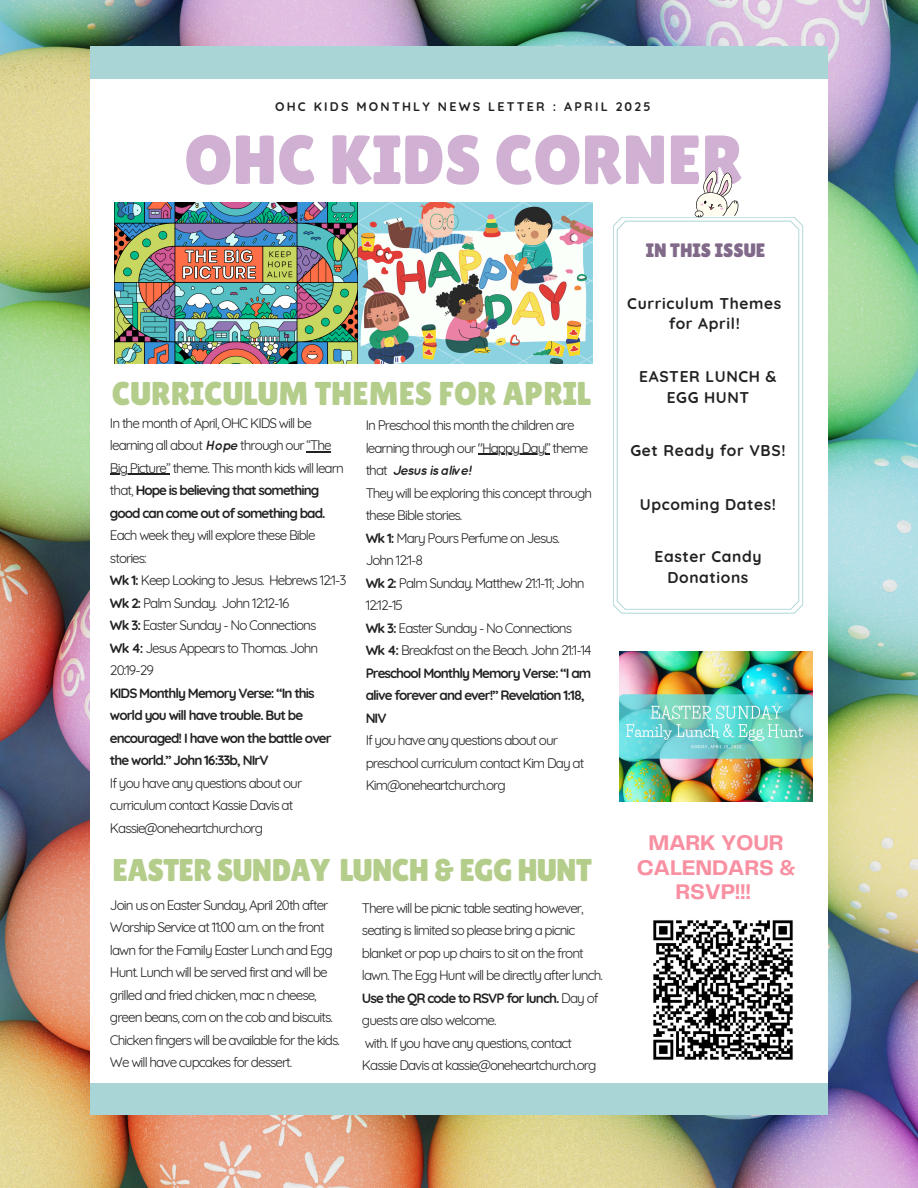
<style>
.page{position:relative;width:918px;height:1188px;background:#fff}
.page>*{position:absolute;margin:0;border:0;box-sizing:border-box;transform-origin:0 0}
.t1{font:69.3px "Lilita One";color:#d0b1d3}
.t2{font:33px "Lilita One";color:#b4cd8b}
.t3{font:31.5px "Lilita One";letter-spacing:-.02em;color:#b4cd8b}
.t4{font:700 22.05px/24.8px "Telegraf";letter-spacing:-.01em;color:#f890a2;text-align:center}
.t5{font:19.35px "Lilita One";color:#806989}
.t6{font:700 15.6px/20.2px "Quicksand";letter-spacing:.04em;color:#222;text-align:center}
.t7{font:13.5px/22.5px "Quicksand";letter-spacing:-.07em;color:#222}
.t8{font:700 13.5px/22.5px "Quicksand";letter-spacing:-.07em;color:#222}
.t9{font:700 12.45px "Quicksand";letter-spacing:.18em;color:#222}
.s1{font-weight:700;font-style:italic}
.s2{font-weight:700}
.s3{font-weight:400}
</style>
<div class="page">
<img style="left:0;top:0;width:918px;height:1188px">
<div style="left:90px;top:59px;width:737px;height:1044px;background:#fff"></div>
<div style="left:90px;top:1083px;width:737px;height:31px;background:#aad5d7"></div>
<div style="left:90px;top:47px;width:737px;height:32px;background:#aad5d7"></div>
<svg style="left:613px;top:217px;width:190px;height:397px"></svg>
<img style="left:115px;top:202px;width:477px;height:161px">
<img style="left:620px;top:652px;width:192px;height:150px">
<img style="left:653px;top:920px;width:140px;height:140px">
<hr style="left:478px;top:454px;width:72px;height:1px;background:#222">
<svg style="left:694px;top:170px;width:45px;height:47px"></svg>
<hr style="left:306px;top:451px;width:25px;height:2px;background:#222">
<hr style="left:110px;top:474px;width:60px;height:1px;background:#222">
<h2 class="t9" style="left:275px;top:98px;width:377px">OHC KIDS MONTHLY NEWS LETTER : APRIL 2025</h2>
<h6 class="t1" style="left:184px;top:120px;width:560px">OHC KIDS CORNER</h6>
<p class="t5" style="left:646px;top:239px;width:121px">IN THIS ISSUE</p>
<p class="t2" style="left:112px;top:375px;width:481px">CURRICULUM THEMES FOR APRIL</p>
<p class="t7" style="left:110px;top:411px;width:223px">In the month of April, OHC KIDS will be learning all about <span class="s1">Hope</span> through our “The</p>
<p class="t7" style="left:110px;top:456px;width:238px">Big Picture” theme. This month kids will learn that, <span class="s2">Hope is believing that something good can come out of something bad.<br></span>Each week they will explore these Bible stories:<br><span class="s2">Wk 1:</span> Keep Looking to Jesus. Hebrews 12:1-3<br><span class="s2">Wk 2:</span> Palm Sunday. John 12:12-16</p>
<p class="t7" style="left:110px;top:614px;width:208px"><span class="s2">Wk 3:</span> Easter Sunday - No Connections</p>
<p class="t7" style="left:110px;top:636px;width:210px"><span class="s2">Wk 4:</span> Jesus Appears to Thomas. John</p>
<p class="t8" style="left:110px;top:659px;width:206px"><span class="s3">20:19-29<br></span>KIDS Monthly Memory Verse: “In this</p>
<p class="t8" style="left:110px;top:704px;width:223px">world you will have trouble. But be encouraged! I have won the battle over the world.” John 16:33b, NIrV<br><span class="s3">If you have any questions about our</span></p>
<p class="t7" style="left:110px;top:794px;width:185px">curriculum contact Kassie Davis at<br>Kassie@oneheartchurch.org</p>
<p class="t3" style="left:113px;top:852px;width:481px">EASTER SUNDAY LUNCH &amp; EGG HUNT</p>
<h1 class="t7" style="left:366px;top:414px;width:224px">In Preschool this month the children are learning through our "Happy Day!” theme</h1>
<p class="t7" style="left:366px;top:459px;width:228px">that <span class="s1">Jesus is alive!<br></span>They will be exploring this concept through these Bible stories.</p>
<p class="t7" style="left:366px;top:526px;width:196px"><span class="s2">Wk 1:</span> Mary Pours Perfume on Jesus.</p>
<p class="t7" style="left:366px;top:549px;width:59px">John 12:1-8</p>
<h4 class="t7" style="left:366px;top:571px;width:220px"><span class="s2">Wk 2:</span> Palm Sunday. Matthew 21:1-11; John<br>12:12-15</h4>
<h6 class="t7" style="left:366px;top:616px;width:208px"><span class="s2">Wk 3:</span> Easter Sunday - No Connections</h6>
<h5 class="t7" style="left:366px;top:639px;width:228px"><span class="s2">Wk 4:</span> Breakfast on the Beach. John 21:1-14</h5>
<h6 class="t8" style="left:366px;top:661px;width:227px">Preschool Monthly Memory Verse: “I am alive forever and ever!” Revelation 1:18,<br>NIV</h6>
<h6 class="t7" style="left:366px;top:729px;width:220px">If you have any questions about our preschool curriculum contact Kim Day at<br>Kim@oneheartchurch.org</h6>
<p class="t7" style="left:110px;top:894px;width:231px">Join us on Easter Sunday, April 20th after Worship Service at 11:00 a.m. on the front lawn for the Family Easter Lunch and Egg Hunt. Lunch will be served first and will be grilled and fried chicken, mac n cheese, green beans, corn on the cob and biscuits.<br>Chicken fingers will be available for the kids.<br>We will have cupcakes for dessert.</p>
<p class="t7" style="left:362px;top:896px;width:242px">There will be picnic table seating however, seating is limited so please bring a picnic blanket or pop up chairs to sit on the front lawn. The Egg Hunt will be directly after lunch.</p>
<p class="t8" style="left:362px;top:986px;width:238px">Use the QR code to RSVP for lunch. <span class="s3">Day of guests are also welcome.</span></p>
<p class="t7" style="left:362px;top:1031px;width:236px">with. If you have any questions, contact<br>Kassie Davis at kassie@oneheartchurch.org</p>
<p class="t6" style="left:627px;top:293px;width:155px">Curriculum Themes for April!</p>
<p class="t6" style="left:639px;top:366px;width:139px">EASTER LUNCH &amp;<br>EGG HUNT</p>
<p class="t6" style="left:630px;top:440px;width:157px">Get Ready for VBS!</p>
<p class="t6" style="left:640px;top:494px;width:138px">Upcoming Dates!</p>
<p class="t6" style="left:655px;top:546px;width:108px">Easter Candy<br>Donations</p>
<p class="t4" style="left:637px;top:831px;width:160px">MARK YOUR<br>CALENDARS &amp;<br>RSVP!!!</p>
</div>
